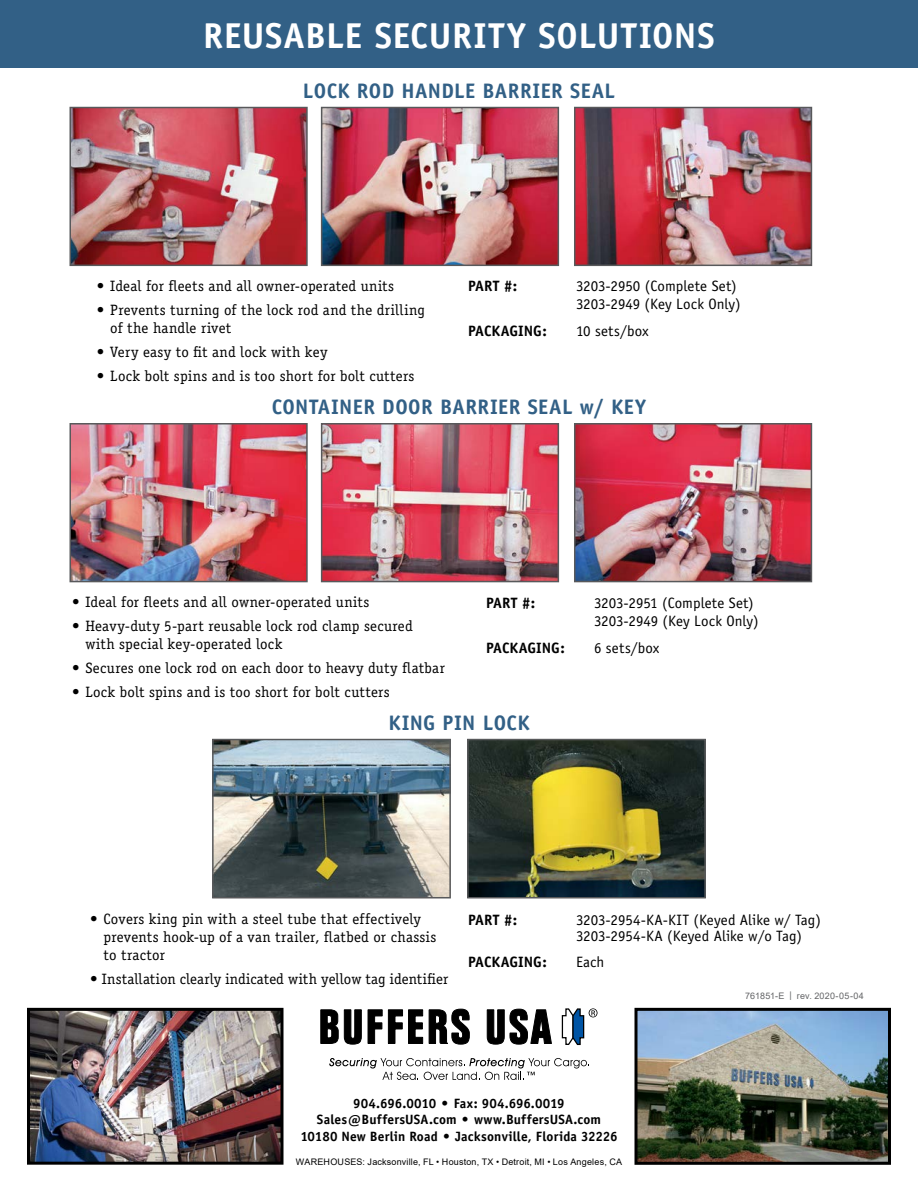
<style>
.page{position:relative;width:918px;height:1188px;background:#fff}
.page>*{position:absolute;margin:0;border:0;box-sizing:border-box;transform-origin:0 0}
.t1{font:700 36px "Officina Sans";letter-spacing:.02em;color:#fff}
.t2{font:700 21px "Officina Sans";letter-spacing:.02em;color:#326086}
.t3{font:15px/18px "Officina Serif";letter-spacing:.01em;color:#000}
.t4{font:15px/18px "Officina Sans";letter-spacing:.005em;color:#000}
.t5{font:700 15px "Officina Sans";color:#000}
.t6{font:700 13.5px/16.5px "Officina Sans";letter-spacing:.01em;color:#000;text-align:center}
.t7{font:9px "Arial";letter-spacing:.02em;color:#000}
.t8{font:9px "Arial";letter-spacing:.02em;color:#636466}
</style>
<div class="page">
<img style="left:638px;top:1012px;width:249px;height:149px">
<div style="left:634px;top:1008px;width:257px;height:157px;border:3px solid #000"></div>
<img style="left:31px;top:1012px;width:249px;height:149px">
<div style="left:27px;top:1008px;width:257px;height:157px;border:3px solid #000"></div>
<img style="left:72px;top:110px;width:233px;height:153px">
<div style="left:69px;top:107px;width:239px;height:159px;border:2px solid #58595b"></div>
<img style="left:324px;top:110px;width:232px;height:153px">
<div style="left:321px;top:107px;width:238px;height:159px;border:2px solid #58595b"></div>
<img style="left:577px;top:110px;width:232px;height:153px">
<div style="left:574px;top:107px;width:238px;height:159px;border:2px solid #58595b"></div>
<img style="left:72px;top:426px;width:233px;height:153px">
<div style="left:69px;top:423px;width:239px;height:159px;border:2px solid #58595b"></div>
<img style="left:324px;top:426px;width:232px;height:153px">
<div style="left:321px;top:423px;width:238px;height:159px;border:2px solid #58595b"></div>
<img style="left:577px;top:426px;width:232px;height:153px">
<div style="left:574px;top:423px;width:238px;height:159px;border:2px solid #58595b"></div>
<img style="left:470px;top:742px;width:233px;height:153px">
<div style="left:467px;top:739px;width:239px;height:159px;border:2px solid #58595b"></div>
<img style="left:215px;top:742px;width:233px;height:153px">
<div style="left:212px;top:739px;width:239px;height:159px;border:2px solid #58595b"></div>
<div style="left:0;top:0;width:918px;height:67px;background:#326086"></div>
<svg style="left:329px;top:1058px;width:260px;height:22px"></svg>
<svg style="left:561px;top:1008px;width:37px;height:38px"></svg>
<svg style="left:320px;top:1009px;width:150px;height:36px"></svg>
<svg style="left:487px;top:1009px;width:65px;height:36px"></svg>
<h1 class="t1" style="left:203px;top:13px;width:513px">REUSABLE SECURITY SOLUTIONS</h1>
<h2 class="t2" style="left:303px;top:78px;width:314px">LOCK ROD HANDLE BARRIER SEAL</h2>
<p class="t3" style="left:97px;top:277px;width:299px">• Ideal for fleets and all owner-operated units</p>
<p class="t3" style="left:110px;top:301px;width:316px;text-indent:-14px">• Prevents turning of the lock rod and the drilling of the handle rivet</p>
<p class="t3" style="left:97px;top:343px;width:232px">• Very easy to fit and lock with key</p>
<p class="t3" style="left:97px;top:367px;width:319px">• Lock bolt spins and is too short for bolt cutters</p>
<p class="t5" style="left:468px;top:277px;width:51px">PART #:</p>
<p class="t4" style="left:576px;top:277px;width:166px">3203-2950 (Complete Set)<br>3203-2949 (Key Lock Only)</p>
<p class="t5" style="left:468px;top:322px;width:81px">PACKAGING:</p>
<p class="t4" style="left:576px;top:322px;width:74px">10 sets/box</p>
<h2 class="t2" style="left:272px;top:394px;width:376px">CONTAINER DOOR BARRIER SEAL w/ KEY</h2>
<p class="t3" style="left:72px;top:593px;width:299px">• Ideal for fleets and all owner-operated units</p>
<p class="t3" style="left:86px;top:617px;width:329px;text-indent:-14px">• Heavy-duty 5-part reusable lock rod clamp secured with special key-operated lock</p>
<p class="t3" style="left:72px;top:659px;width:374px">• Secures one lock rod on each door to heavy duty flatbar</p>
<p class="t3" style="left:72px;top:683px;width:319px">• Lock bolt spins and is too short for bolt cutters</p>
<p class="t5" style="left:486px;top:593px;width:51px">PART #:</p>
<p class="t4" style="left:594px;top:594px;width:166px">3203-2951 (Complete Set)<br>3203-2949 (Key Lock Only)</p>
<p class="t5" style="left:486px;top:638px;width:81px">PACKAGING:</p>
<p class="t4" style="left:594px;top:639px;width:67px">6 sets/box</p>
<h2 class="t2" style="left:389px;top:710px;width:143px">KING PIN LOCK</h2>
<p class="t3" style="left:104px;top:910px;width:334px;text-indent:-14px">• Covers king pin with a steel tube that effectively prevents hook-up of a van trailer, flatbed or chassis to tractor</p>
<p class="t3" style="left:90px;top:970px;width:360px">• Installation clearly indicated with yellow tag identifier</p>
<p class="t5" style="left:468px;top:910px;width:51px">PART #:</p>
<p class="t4" style="left:576px;top:911px;width:246px;line-height:16.5px">3203-2954-KA-KIT (Keyed Alike w/ Tag)<br>3203-2954-KA (Keyed Alike w/o Tag)</p>
<p class="t5" style="left:468px;top:952px;width:81px">PACKAGING:</p>
<p class="t4" style="left:576px;top:953px;width:30px">Each</p>
<p class="t8" style="left:745px;top:989px;width:120px">761851-E | rev. 2020-05-04</p>
<p class="t6" style="left:300px;top:1095px;width:319px">904.696.0010 • Fax: 904.696.0019<br>Sales@BuffersUSA.com • www.BuffersUSA.com<br>10180 New Berlin Road • Jacksonville, Florida 32226</p>
<p class="t7" style="left:296px;top:1155px;width:328px">WAREHOUSES: Jacksonville, FL • Houston, TX • Detroit, MI • Los Angeles, CA</p>
</div>
